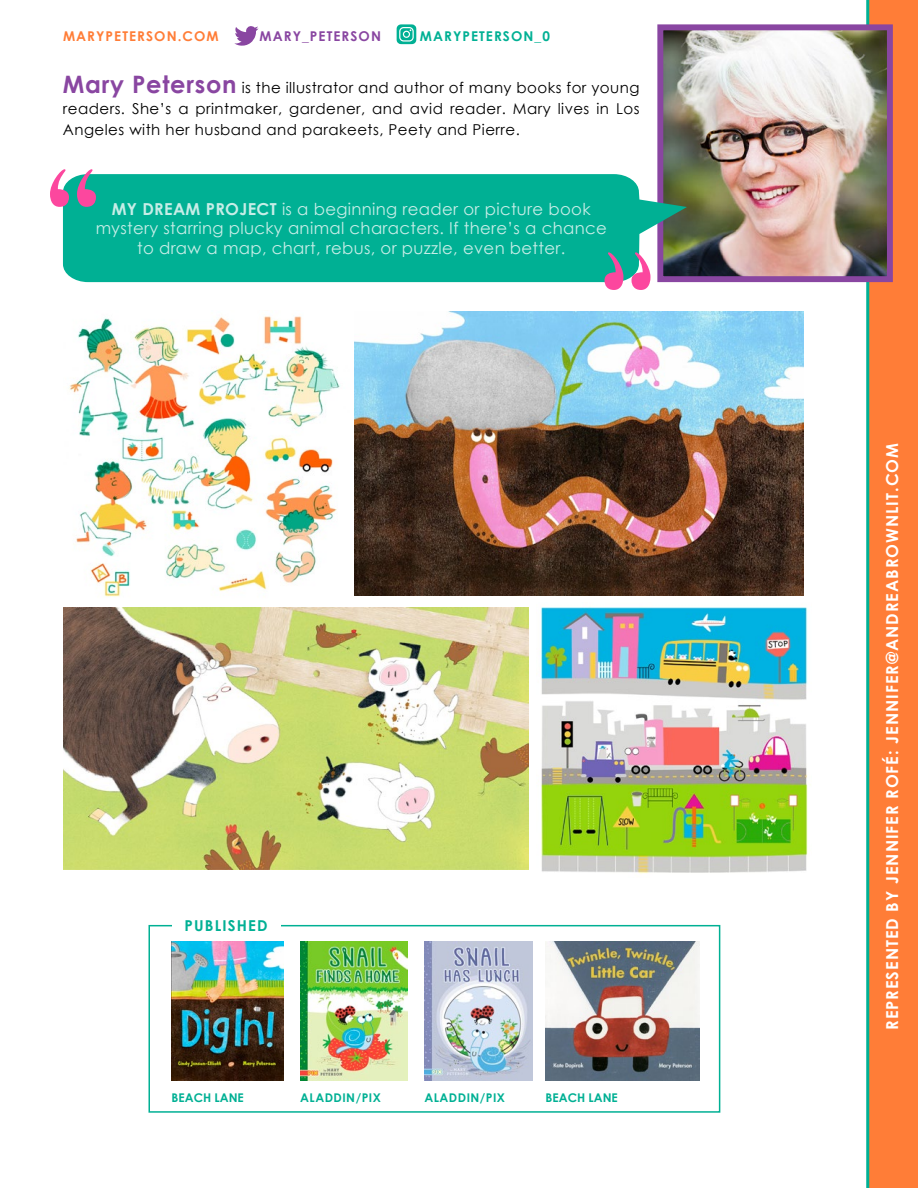
<style>
.page{position:relative;width:918px;height:1188px;background:#fff}
.page>*{position:absolute;margin:0;border:0;box-sizing:border-box;transform-origin:0 0}
.t1{font:16.5px/19.5px "Century Gothic";letter-spacing:.02em;color:#fff;text-align:center}
.t2{font:700 16.5px "Century Gothic";letter-spacing:.06em;color:#fff}
.t3{font:15px/21px "Century Gothic";letter-spacing:.03em;color:#000;text-align:justify}
.t4{font:700 15px "Century Gothic";letter-spacing:.08em;color:#00b094}
.t5{font:700 13.5px "Century Gothic";letter-spacing:.08em;color:#ff7d37}
.t6{font:700 13.5px "Century Gothic";letter-spacing:.08em;color:#00b094}
.t7{font:700 13.5px "Century Gothic";letter-spacing:.08em;color:#8946a1}
.t8{font:700 12px "Century Gothic";letter-spacing:.04em;color:#00b094}
.t9{font:700 12px "Century Gothic";color:#00b094}
.s1{font-weight:700;font-size:24px;color:#8946a1}
.s2{font-weight:700}
</style>
<div class="page">
<div style="left:868px;top:0;width:50px;height:1188px;background:linear-gradient(to right,#ff7d37,#ff7d37)"></div>
<hr style="left:866px;top:0;width:3px;height:1188px;background:#00b094">
<svg style="left:234px;top:26px;width:24px;height:20px"></svg>
<svg style="left:397px;top:24px;width:19px;height:20px"></svg>
<img style="left:664px;top:31px;width:222px;height:244px">
<div style="left:657px;top:24px;width:236px;height:258px;border:6px solid #8946a1"></div>
<svg style="left:63px;top:174px;width:624px;height:108px;background:#09ae94"></svg>
<svg style="left:50px;top:169px;width:46px;height:38px"></svg>
<svg style="left:605px;top:252px;width:45px;height:38px"></svg>
<div style="left:148px;top:925px;width:572px;height:188px;border:2px solid #00b094"></div>
<div style="left:172px;top:910px;width:109px;height:30px;background:#fff"></div>
<img style="left:172px;top:942px;width:112px;height:139px">
<img style="left:300px;top:942px;width:108px;height:139px">
<img style="left:424px;top:942px;width:108px;height:139px">
<img style="left:546px;top:942px;width:154px;height:139px">
<img style="left:63px;top:607px;width:465px;height:263px">
<img style="left:541px;top:607px;width:270px;height:267px">
<img style="left:69px;top:316px;width:271px;height:281px">
<img style="left:354px;top:312px;width:450px;height:284px">
<p class="t5" style="left:63px;top:28px;width:157px">MARYPETERSON.COM</p>
<p class="t7" style="left:260px;top:28px;width:123px">MARY_PETERSON</p>
<p class="t6" style="left:420px;top:28px;width:132px">MARYPETERSON_0</p>
<p class="t3" style="left:63px;top:77px;width:578px"><span class="s1">Mary Peterson</span> is the illustrator and author of many books for young readers. She’s a printmaker, gardener, and avid reader. Mary lives in Los Angeles with her husband and parakeets, Peety and Pierre.</p>
<p class="t1" style="left:96px;top:199px;width:513px"><span class="s2">MY DREAM PROJECT</span> is a beginning reader or picture book mystery starring plucky animal characters. If there’s a chance to draw a map, chart, rebus, or puzzle, even better.</p>
<p class="t4" style="left:184px;top:916px;width:85px">PUBLISHED</p>
<p class="t9" style="left:172px;top:1090px;width:74px">BEACH LANE</p>
<p class="t8" style="left:300px;top:1090px;width:82px">ALADDIN/PIX</p>
<p class="t8" style="left:424px;top:1090px;width:82px">ALADDIN/PIX</p>
<p class="t9" style="left:546px;top:1090px;width:74px">BEACH LANE</p>
<p class="t2" style="left:882px;top:1030px;width:589px;rotate:-90deg">REPRESENTED BY JENNIFER ROFÉ: JENNIFER@ANDREABROWNLIT.COM</p>
</div>
